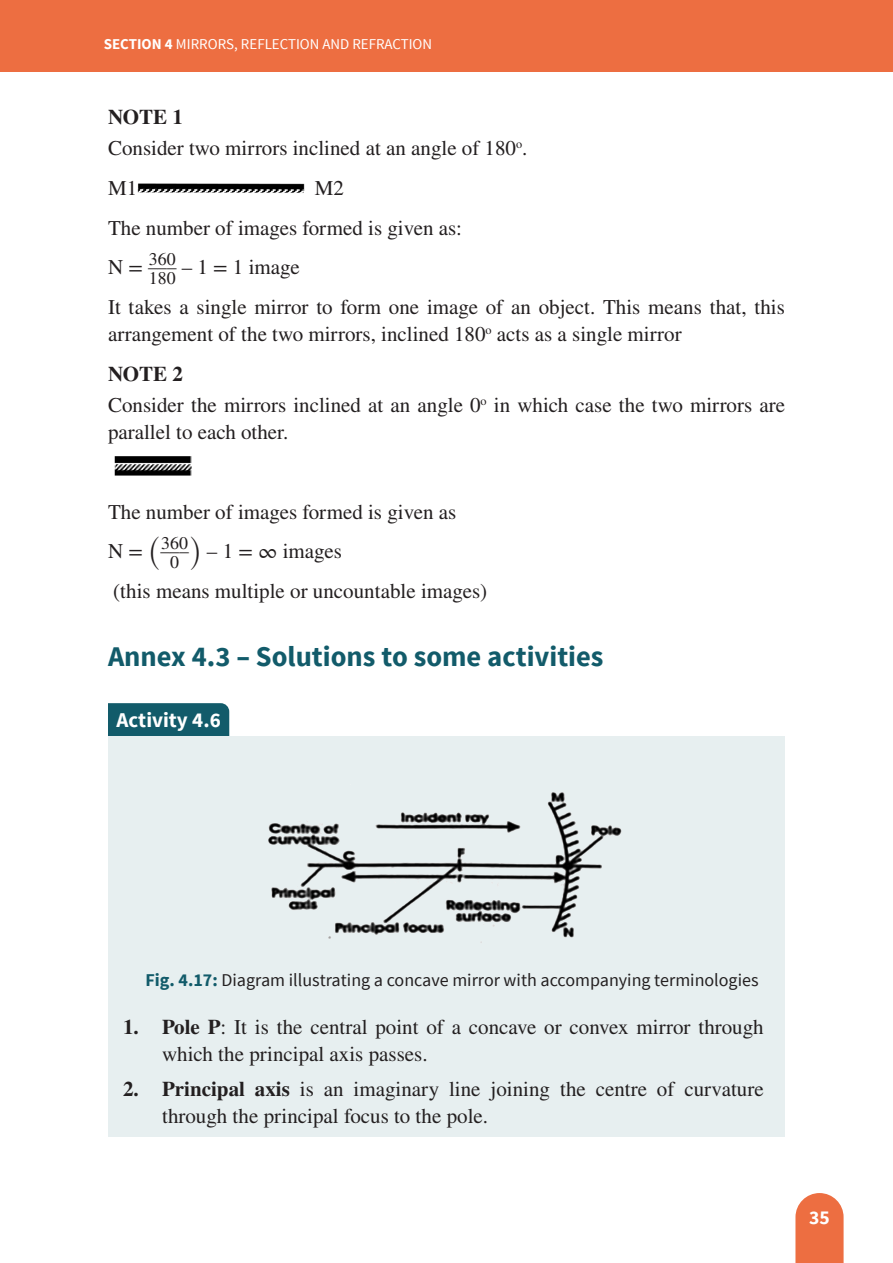
<style>
.page{position:relative;width:893px;height:1263px;background:#fff}
.page>*{position:absolute;margin:0;border:0;box-sizing:border-box;transform-origin:0 0}
.t1{font:700 28.5px "Source Sans Pro";color:#125b6a}
.t2{font:21px/39.8px "STIX General";color:#231f20}
.t3{font:700 21px "Source Sans Pro";color:#fff}
.t4{font:700 19.5px "Source Sans Pro";color:#fff}
.t5{font:18px "Source Sans Pro";color:#231f20}
.t6{font:17.85px/19px "STIX General";color:#231f20}
.t7{font:17.85px "STIX General";color:#231f20;scale:1.06 1}
.t8{font:15px "Source Sans Pro";color:#fff}
.s1{font-weight:700}
.s2{font-size:21px}
.s3{font-weight:700;color:#125b6a}
</style>
<div class="page">
<svg style="left:795px;top:1193px;width:49px;height:70px;background:#ee7b52"></svg>
<div style="left:0;top:0;width:893px;height:72px;background:#ed6e41"></div>
<div style="left:108px;top:703px;width:121px;height:33px;background:#125b6a"></div>
<div style="left:108px;top:736px;width:677px;height:242px;background:#e7eff0"></div>
<div style="left:108px;top:943px;width:677px;height:60px;background:#e7eff0"></div>
<div style="left:108px;top:998px;width:677px;height:76px;background:#e7eff0"></div>
<div style="left:108px;top:1061px;width:677px;height:76px;background:#e7eff0"></div>
<img style="left:137px;top:183px;width:168px;height:10px">
<img style="left:114px;top:456px;width:78px;height:20px">
<img style="left:268px;top:792px;width:354px;height:151px">
<p class="t8" style="left:104px;top:35px;width:330px"><span class="s1">SECTION 4</span> MIRRORS, REFLECTION AND REFRACTION</p>
<p class="t2" style="left:108px;top:102px;width:421px;line-height:31.2px"><span class="s1">NOTE 1<br></span>Consider two mirrors inclined at an angle of 180<sup>o</sup>.</p>
<p class="t2" style="left:108px;top:169px;width:31px">M1</p>
<p class="t2" style="left:108px;top:169px;width:356px;text-indent:207px">M2<br>The number of images formed is given as:</p>
<p class="t7" style="left:108px;top:249px;width:66px"><span class="s2">N =</span> ___</p>
<p class="t6" style="left:149px;top:250px;width:28px">360<br>180</p>
<p class="t2" style="left:108px;top:248px;width:678px;text-indent:74px">– 1 = 1 image<br>It takes a single mirror to form one image of an object. This means that, this</p>
<p class="t2" style="left:108px;top:315px;width:575px">arrangement of the two mirrors, inclined 180<sup>o</sup> acts as a single mirror<br><span class="s1">NOTE 2</span></p>
<p class="t2" style="left:108px;top:392px;width:678px;line-height:27px">Consider the mirrors inclined at an angle 0<sup>o</sup> in which case the two mirrors are parallel to each other.</p>
<p class="t2" style="left:108px;top:493px;width:350px">The number of images formed is given as<br>N = <sub>(</sub></p>
<p class="t2" style="left:113px;top:532px;width:375px;text-indent:57px"><sub>0</sub> <sub>)</sub> – 1 = ∞ images<br>(this means multiple or uncountable images)</p>
<p class="t6" style="left:161px;top:534px;width:28px">360</p>
<p class="t7" style="left:160px;top:533px;width:28px">___</p>
<h1 class="t1" style="left:108px;top:639px;width:497px">Annex 4.3 – Solutions to some activities</h1>
<p class="t3" style="left:117px;top:707px;width:106px">Activity 4.6</p>
<p class="t5" style="left:145px;top:968px;width:615px"><span class="s3">Fig. 4.17:</span> Diagram illustrating a concave mirror with accompanying terminologies</p>
<p class="t2" style="left:162px;top:1014px;width:603px;line-height:27px;text-indent:-39px"><span class="s1">1. Pole P</span>: It is the central point of a concave or convex mirror through which the principal axis passes.</p>
<p class="t2" style="left:162px;top:1077px;width:603px;line-height:27px;text-indent:-39px"><span class="s1">2. Principal axis</span> is an imaginary line joining the centre of curvature through the principal focus to the pole.</p>
<p class="t4" style="left:809px;top:1205px;width:22px">35</p>
</div>
